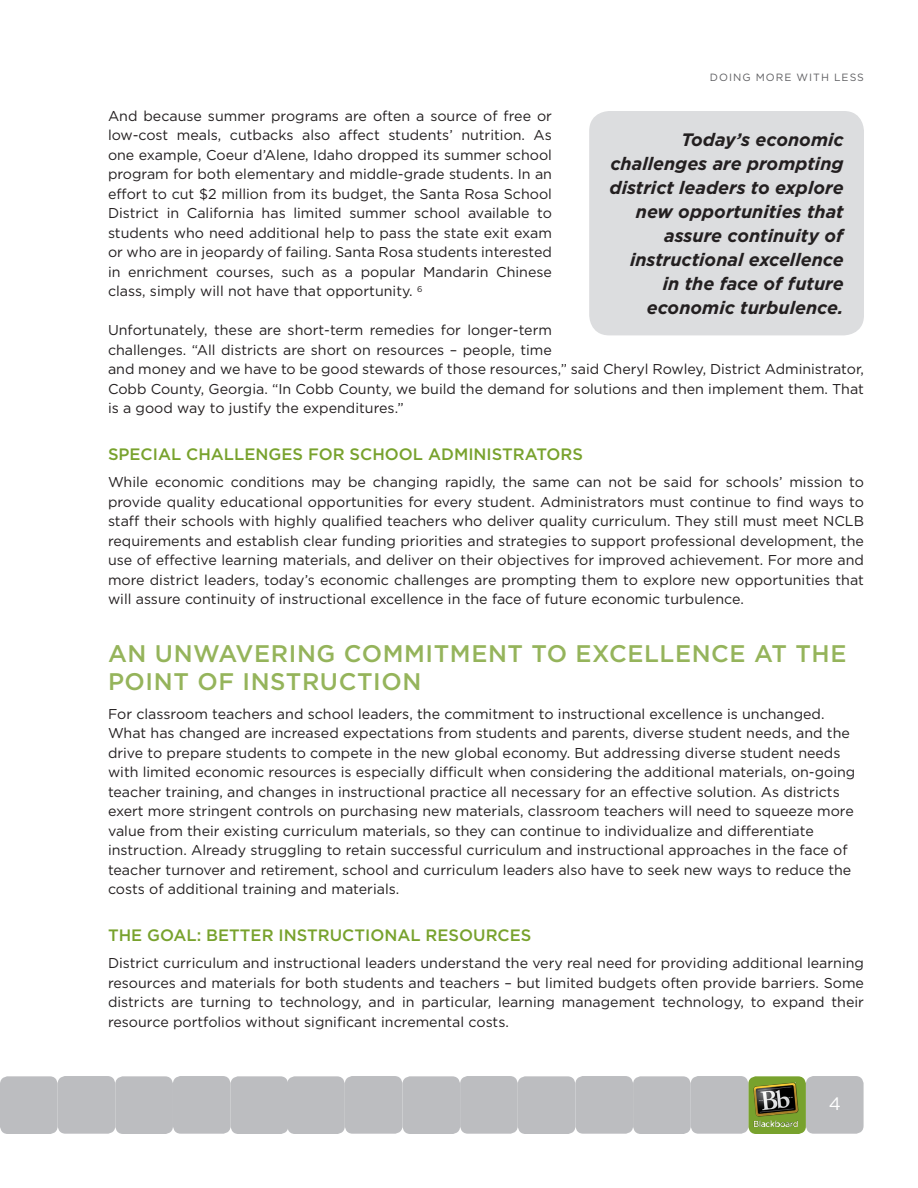
<style>
.page{position:relative;width:918px;height:1188px;background:#fff}
.page>*{position:absolute;margin:0;border:0;box-sizing:border-box;transform-origin:0 0}
.section_title{font:500 24px "Gotham";letter-spacing:.025em;color:#95b45b}
.New_New_quote{font:italic 700 18px/24px "Gotham";letter-spacing:-.005em;color:#231f20;text-align:right}
.t1{font:18px "Gotham";color:#fff}
.NEW_subhead_caps{font:500 16.5px "Gotham";color:#78a22d}
.NEW_BODY{font:14.25px/19.5px "Gotham";color:#231f20;text-align:justify}
.section_title-2{font:14.25px/19.5px "Gotham";color:#231f20}
.t2{font:10.5px "Gotham";letter-spacing:.095em;color:#5f5f62}
</style>
<div class="page">
<div style="left:748px;top:1076px;width:58px;height:58px;background:#78a22d;border-radius:8px"></div>
<div style="left:287px;top:1076px;width:58px;height:58px;background:#bcbdc0;border-radius:8px"></div>
<div style="left:345px;top:1076px;width:57px;height:58px;background:#bcbdc0;border-radius:8px"></div>
<div style="left:402px;top:1076px;width:58px;height:58px;background:#bcbdc0;border-radius:8px"></div>
<div style="left:460px;top:1076px;width:58px;height:58px;background:#bcbdc0;border-radius:8px"></div>
<div style="left:518px;top:1076px;width:57px;height:58px;background:#bcbdc0;border-radius:8px"></div>
<div style="left:575px;top:1076px;width:58px;height:58px;background:#bcbdc0;border-radius:8px"></div>
<div style="left:633px;top:1076px;width:58px;height:58px;background:#bcbdc0;border-radius:8px"></div>
<div style="left:691px;top:1076px;width:57px;height:58px;background:#bcbdc0;border-radius:8px"></div>
<div style="left:806px;top:1076px;width:58px;height:58px;background:#bcbdc0;border-radius:8px"></div>
<div style="left:0;top:1076px;width:58px;height:58px;background:#bcbdc0;border-radius:8px"></div>
<div style="left:58px;top:1076px;width:57px;height:58px;background:#bcbdc0;border-radius:8px"></div>
<div style="left:115px;top:1076px;width:58px;height:58px;background:#bcbdc0;border-radius:8px"></div>
<div style="left:173px;top:1076px;width:58px;height:58px;background:#bcbdc0;border-radius:8px"></div>
<div style="left:231px;top:1076px;width:57px;height:58px;background:#bcbdc0;border-radius:8px"></div>
<img style="left:754px;top:1083px;width:45px;height:43px">
<div style="left:589px;top:111px;width:275px;height:224px;background:#dcdddf;border-radius:20px"></div>
<p class="t2" style="left:710px;top:71px;width:156px">Doing more with less</p>
<p class="NEW_BODY" style="left:108px;top:106px;width:446px">And because summer programs are often a source of free or low-cost meals, cutbacks also affect students’ nutrition. As one example, Coeur d’Alene, Idaho dropped its summer school program for both elementary and middle-grade students. I n an effort to cut $2 million from its budget, the Santa Rosa School District in California has limited summer school available to students who need additional help to pass the state exit exam or who are in jeopardy of failing. Santa Rosa students interested in enrichment courses, such as a popular Mandarin Chinese class, simply will not have that opportunity. <sup>6</sup></p>
<p class="NEW_BODY" style="left:108px;top:321px;width:758px;text-align:left">Unfortunately, these are short-term remedies for longer-term<br>challenges. “All districts are short on resources – people, time<br>and money and we have to be good stewards of those resources,” said Cheryl Rowley, District Administrator, Cobb County, Georgia. “I n Cobb County, we build the demand for solutions and then implement them. That is a good way to justify the expenditures.”</p>
<p class="NEW_subhead_caps" style="left:108px;top:444px;width:33px">SPECIAL</p>
<p class="NEW_subhead_caps" style="left:186px;top:444px;width:25px">CHALLENGES</p>
<p class="NEW_subhead_caps" style="left:308px;top:444px;width:13px">FOR</p>
<p class="NEW_subhead_caps" style="left:350px;top:444px;width:24px">SCHOOL</p>
<p class="NEW_subhead_caps" style="left:428px;top:444px;width:25px">ADMINISTRATORS</p>
<p class="NEW_BODY" style="left:108px;top:472px;width:758px">While economic conditions may be changing rapidly, the same can not be said for schools’ mission to provide quality educational opportunities for every student. Administrators must continue to find ways to staff their schools with highly qualified teachers who deliver quality curriculum. They still must meet N CLB requirements and establish clear funding priorities and strategies to support professional development, the use of effective learning materials, and deliver on their objectives for improved achievement. For more and more district leaders, today’s economic challenges are prompting them to explore new opportunities that will assure continuity of instructional excellence in the face of future economic turbulence.</p>
<p class="section_title" style="left:108px;top:639px;width:87px">AN UNWA</p>
<p class="section_title" style="left:236px;top:639px;width:36px">VERING</p>
<p class="section_title" style="left:344px;top:639px;width:37px">COMMITMENT</p>
<p class="section_title" style="left:532px;top:639px;width:96px">TO EXCELLENCE</p>
<p class="section_title" style="left:754px;top:639px;width:59px">AT THE</p>
<p class="section_title" style="left:108px;top:667px;width:17px">POINT</p>
<p class="section_title" style="left:197px;top:667px;width:71px">OF INSTRUCTION</p>
<p class="section_title-2" style="left:108px;top:704px;width:749px">For classroom teachers and school leaders, the commitment to instructional excellence is unchanged.<br>What has changed are increased expectations from students and parents, diverse student needs, and the drive to prepare students to compete in the new global economy. But addressing diverse student needs with limited economic resources is especially difficult when considering the additional materials, on-going teacher training, and changes in instructional practice all necessary for an effective solution. As districts exert more stringent controls on purchasing new materials, classroom teachers will need to squeeze more value from their existing curriculum materials, so they can continue to individualize and differentiate instruction. Already struggling to retain successful curriculum and instructional approaches in the face of teacher turnover and retirement, school and curriculum leaders also have to seek new ways to reduce the costs of additional training and materials.</p>
<p class="NEW_subhead_caps" style="left:108px;top:925px;width:65px">THE GOAL</p>
<p class="NEW_subhead_caps" style="left:197px;top:925px;width:34px">: BETTER</p>
<p class="NEW_subhead_caps" style="left:279px;top:925px;width:18px">INSTRUCTIONAL</p>
<p class="NEW_subhead_caps" style="left:426px;top:925px;width:25px">RESOURCES</p>
<p class="NEW_BODY" style="left:108px;top:953px;width:758px">District curriculum and instructional leaders understand the very real need for providing additional learning resources and materials for both students and teachers – but limited budgets often provide barriers. Some districts are turning to technology, and in particular, learning management technology, to expand their resource portfolios without significant incremental costs.</p>
<p class="New_New_quote" style="left:610px;top:127px;width:237px">Today’s economic challenges are prompting district leaders to explore new opportunities that assure continuity of instructional excellence<br>in the face of future economic turbulence.</p>
<p class="t1" style="left:829px;top:1093px;width:14px">4</p>
</div>
